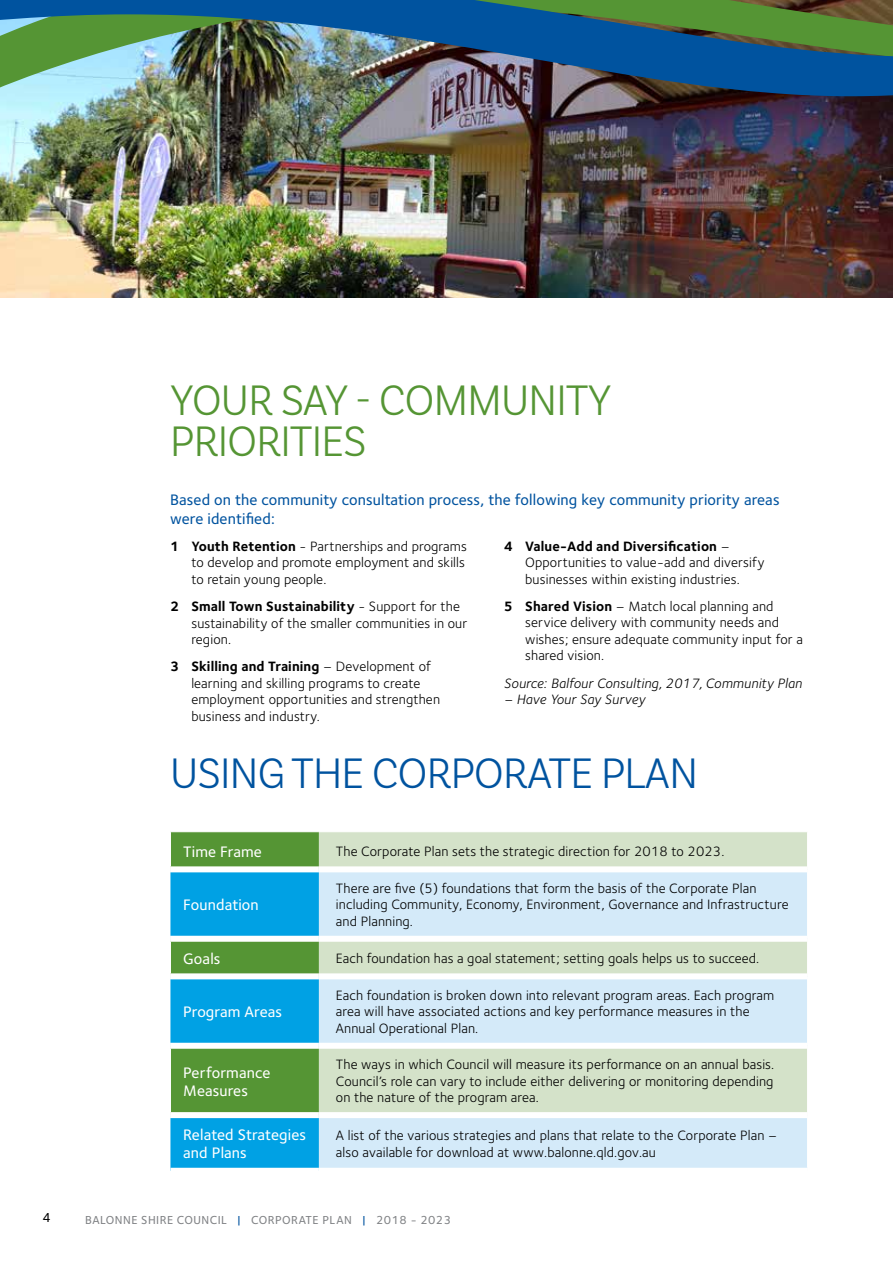
<style>
.page{position:relative;width:893px;height:1263px;background:#fff}
.page>*{position:absolute;margin:0;border:0;box-sizing:border-box;transform-origin:0 0}
.t1{font:300 45px/42px "Basic Sans Narrow";letter-spacing:-.015em;color:#559534}
.t2{font:300 45px "Basic Sans Narrow";letter-spacing:-.015em;color:#00539f}
.t3{font:500 15.75px/18.8px "Foundry Sterling";letter-spacing:.01em;color:#00539f}
.t4{font:500 15.75px/18px "Foundry Sterling";letter-spacing:.01em;color:#fff}
.t5{font:14.1px/16.5px "Foundry Sterling";letter-spacing:.01em;color:#000}
.t6{font:italic 14.1px "Foundry Sterling";letter-spacing:.01em;color:#000}
.t7{font:500 13.5px "Foundry Sterling";color:#000}
.t8{font:500 12px "Foundry Sterling";letter-spacing:.04em;color:#808285}
.s1{font-weight:700}
.s2{color:#00539f}
</style>
<div class="page">
<img style="left:0;top:125px;width:893px;height:173px">
<div style="left:319px;top:832px;width:488px;height:34px;background:#d4e2c9"></div>
<svg style="left:170px;top:832px;width:149px;height:336px;background:#259c9b"></svg>
<svg style="left:319px;top:872px;width:488px;height:296px;background:#d4e7e8"></svg>
<hr style="left:170px;top:832px;width:1px;height:34px;background:#fff">
<hr style="left:170px;top:942px;width:1px;height:31px;background:#fff">
<hr style="left:170px;top:1049px;width:1px;height:63px;background:#fff">
<div style="left:170px;top:866px;width:149px;height:6px;background:#fff"></div>
<div style="left:170px;top:973px;width:149px;height:6px;background:#fff"></div>
<div style="left:319px;top:973px;width:488px;height:6px;background:#fff"></div>
<div style="left:170px;top:1112px;width:149px;height:6px;background:#fff"></div>
<div style="left:319px;top:1112px;width:488px;height:6px;background:#fff"></div>
<div style="left:170px;top:936px;width:149px;height:6px;background:#fff"></div>
<div style="left:319px;top:936px;width:488px;height:6px;background:#fff"></div>
<div style="left:170px;top:1043px;width:149px;height:6px;background:#fff"></div>
<div style="left:319px;top:1043px;width:488px;height:6px;background:#fff"></div>
<img style="left:0;top:0;width:893px;height:125px">
<h1 class="t1" style="left:170px;top:379px;width:443px">YOUR SAY - COMMUNITY<br>PRIORITIES</h1>
<p class="t3" style="left:170px;top:490px;width:611px">Based on the community consultation process, the following key community priority areas were identified:</p>
<p class="t5" style="left:191px;top:538px;width:277px;text-indent:-21px"><span class="s1">1 Youth Retention</span> - Partnerships and programs to develop and promote employment and skills to retain young people.</p>
<p class="t5" style="left:191px;top:598px;width:277px;text-indent:-21px"><span class="s1">2 Small Town Sustainability</span> - Support for the sustainability of the smaller communities in our region.</p>
<p class="t5" style="left:191px;top:658px;width:250px;text-indent:-21px"><span class="s1">3 Skilling and Training</span> – Development of learning and skilling programs to create employment opportunities and strengthen business and industry.</p>
<p class="t5" style="left:525px;top:538px;width:241px;text-indent:-21px"><span class="s1">4 Value-Add and Diversification</span> –<br>Opportunities to value-add and diversify businesses within existing industries.</p>
<p class="t5" style="left:525px;top:598px;width:279px;text-indent:-21px"><span class="s1">5 Shared Vision</span> – Match local planning and service delivery with community needs and wishes; ensure adequate community input for a shared vision.</p>
<p class="t6" style="left:504px;top:675px;width:300px">Source: Balfour Consulting, 2017, Community Plan</p>
<p class="t6" style="left:504px;top:691px;width:143px">– Have Your Say Survey</p>
<h1 class="t2" style="left:170px;top:750px;width:529px">USING THE CORPORATE PLAN</h1>
<p class="t4" style="left:183px;top:842px;width:80px">Time Frame</p>
<p class="t5" style="left:336px;top:843px;width:390px">The Corporate Plan sets the strategic direction for 2018 to 2023.</p>
<p class="t4" style="left:183px;top:896px;width:77px">Foundation</p>
<p class="t5" style="left:336px;top:880px;width:454px">There are five (5) foundations that form the basis of the Corporate Plan including Community, Economy, Environment, Governance and Infrastructure and Planning.</p>
<p class="t4" style="left:183px;top:949px;width:39px">Goals</p>
<p class="t5" style="left:336px;top:950px;width:425px">Each foundation has a goal statement; setting goals helps us to succeed.</p>
<p class="t4" style="left:183px;top:1003px;width:100px">Program Areas</p>
<p class="t5" style="left:336px;top:987px;width:440px">Each foundation is broken down into relevant program areas. Each program area will have associated actions and key performance measures in the<br>Annual Operational Plan.</p>
<p class="t4" style="left:183px;top:1063px;width:89px">Performance<br>Measures</p>
<p class="t5" style="left:336px;top:1056px;width:440px;text-align:justify">The ways in which Council will measure its performance on an annual basis.<br>Council’s role can vary to include either delivering or monitoring depending on the nature of the program area.</p>
<p class="t4" style="left:183px;top:1125px;width:124px">Related Strategies and Plans</p>
<p class="t5" style="left:336px;top:1127px;width:443px">A list of the various strategies and plans that relate to the Corporate Plan – also available for download at www.balonne.qld.gov.au</p>
<p class="t7" style="left:43px;top:1210px;width:10px">4</p>
<p class="t8" style="left:85px;top:1213px;width:368px">BALONNE SHIRE COUNCIL <span class="s2">|</span> CORPORATE PLAN <span class="s2">|</span> 2018 - 2023</p>
</div>
